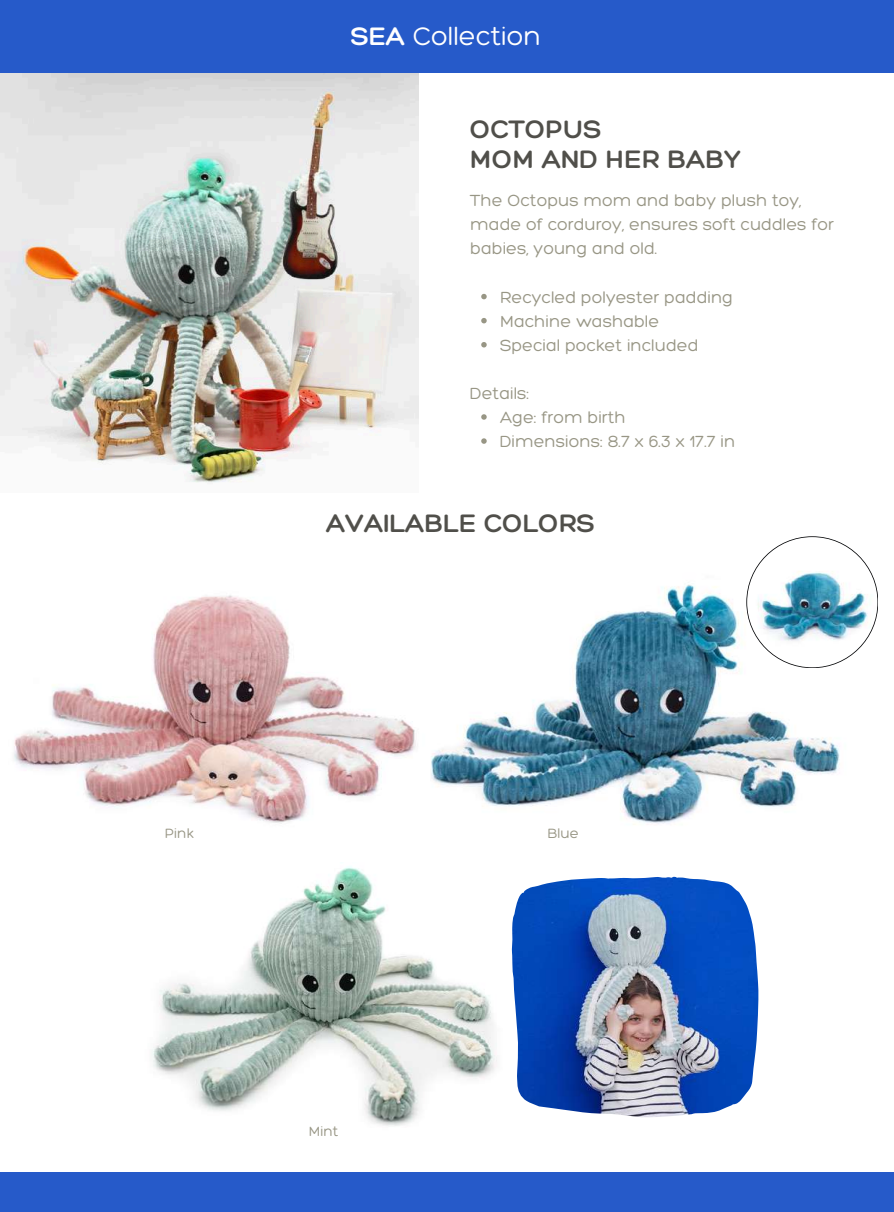
<style>
.page{position:relative;width:894px;height:1212px;background:#fff}
.page>*{position:absolute;margin:0;border:0;box-sizing:border-box;transform-origin:0 0}
.t1{font:300 27.45px/29.5px "Hero";color:#504f4a}
.t2{font:300 27.45px "Hero";color:#fff}
.t3{font:300 17.55px/24px "Hero";color:#989685}
.t4{font:300 14.55px "Hero";color:#989685}
.s1{font-style:inherit}
</style>
<div class="page">
<img style="left:0;top:73px;width:418px;height:410px">
<div style="left:0;top:0;width:893px;height:73px;background:#265ac9"></div>
<img style="left:431px;top:584px;width:419px;height:241px">
<div style="left:0;top:1171px;width:893px;height:41px;background:#265ac9"></div>
<img style="left:14px;top:595px;width:402px;height:229px">
<img style="left:152px;top:866px;width:345px;height:260px">
<svg style="left:746px;top:536px;width:132px;height:132px"></svg>
<img style="left:747px;top:537px;width:130px;height:130px;border-radius:50%">
<img style="left:511px;top:876px;width:247px;height:241px">
<svg style="left:481px;top:294px;width:5px;height:5px"></svg>
<svg style="left:481px;top:318px;width:5px;height:5px"></svg>
<svg style="left:481px;top:342px;width:5px;height:5px"></svg>
<svg style="left:481px;top:414px;width:5px;height:6px"></svg>
<svg style="left:481px;top:438px;width:5px;height:6px"></svg>
<h1 class="t2" style="left:351px;top:19px;width:192px"><span class="s1">SEA</span> Collection</h1>
<h1 class="t1" style="left:470px;top:114px;width:272px">OCTOPUS<br>MOM AND HER BABY</h1>
<p class="t3" style="left:470px;top:188px;width:365px">The Octopus mom and baby plush toy, made of corduroy, ensures soft cuddles for babies, young and old.</p>
<p class="t3" style="left:500px;top:284px;width:234px">Recycled polyester padding<br>Machine washable<br>Special pocket included</p>
<p class="t3" style="left:500px;top:381px;width:237px;text-indent:-30px">Details:<br>Age: from birth<br>Dimensions: 8.7 x 6.3 x 17.7 in</p>
<h1 class="t1" style="left:326px;top:508px;width:270px">AVAILABLE COLORS</h1>
<p class="t4" style="left:165px;top:824px;width:30px">Pink</p>
<p class="t4" style="left:309px;top:1122px;width:31px">Mint</p>
<p class="t4" style="left:547px;top:824px;width:33px">Blue</p>
</div>
